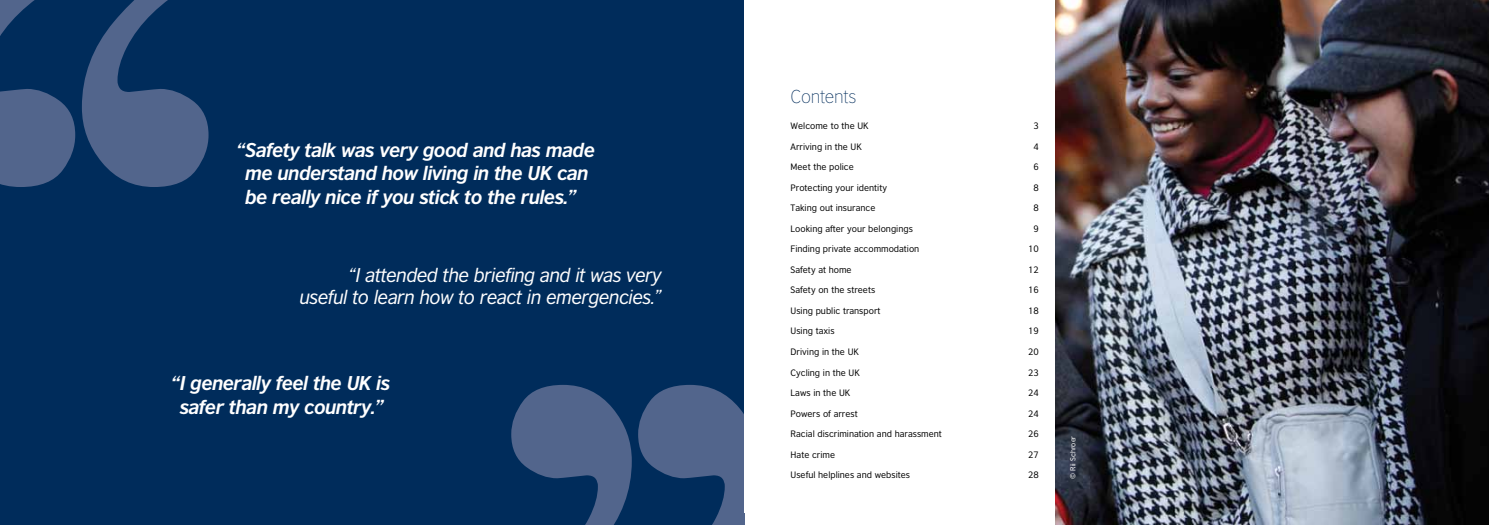
<style>
.page{position:relative;width:1489px;height:525px;background:#fff}
.page>*{position:absolute;margin:0;border:0;box-sizing:border-box;transform-origin:0 0}
.t1{font:italic 700 18.75px/23.8px "British Council Sans";letter-spacing:-.03em;color:#fff;text-align:center}
.t2{font:italic 18.75px/21.2px "British Council Sans";letter-spacing:-.03em;color:#fff;text-align:right}
.t3{font:200 17.5px "British Council Sans";letter-spacing:-.015em;color:#002c5b}
.t4{font:8.75px "British Council Sans";color:#000}
.t5{font:6.88px "British Council Sans";color:#fff}
</style>
<div class="page">
<div style="left:0;top:0;width:744px;height:524px;background:#002c5b"></div>
<svg style="left:0;top:0;width:208px;height:187px;fill:#4f638a"></svg>
<svg style="left:511px;top:385px;width:233px;height:139px;fill:#52658c"></svg>
<img style="left:1055px;top:0;width:433px;height:524px">
<div style="left:724px;top:513px;width:20px;height:11px;background:#52658c"></div>
<div style="left:0;top:0;width:10px;height:12px;background:#52658c"></div>
<h1 class="t1" style="left:237px;top:137px;width:359px">“Safety talk was very good and has made me understand how living in the UK can be really nice if you stick to the rules.”</h1>
<h1 class="t2" style="left:299px;top:264px;width:363px">“I attended the briefing and it was very useful to learn how to react in emergencies.”</h1>
<h1 class="t1" style="left:172px;top:371px;width:220px">“I generally feel the UK is safer than my country.”</h1>
<h2 class="t3" style="left:790px;top:86px;width:67px">Contents</h2>
<p class="t4" style="left:790px;top:121px;width:80px">Welcome to the UK</p>
<p class="t4" style="left:1033px;top:121px;width:7px">3</p>
<p class="t4" style="left:790px;top:141px;width:73px">Arriving in the UK</p>
<p class="t4" style="left:1033px;top:141px;width:7px">4</p>
<p class="t4" style="left:790px;top:162px;width:65px">Meet the police</p>
<p class="t4" style="left:1033px;top:162px;width:7px">6</p>
<p class="t4" style="left:790px;top:182px;width:98px">Protecting your identity</p>
<p class="t4" style="left:1033px;top:182px;width:7px">8</p>
<p class="t4" style="left:790px;top:203px;width:86px">Taking out insurance</p>
<p class="t4" style="left:1033px;top:203px;width:7px">8</p>
<p class="t4" style="left:790px;top:223px;width:124px">Looking after your belongings</p>
<p class="t4" style="left:1033px;top:223px;width:7px">9</p>
<p class="t4" style="left:790px;top:244px;width:130px">Finding private accommodation</p>
<p class="t4" style="left:1027px;top:244px;width:12px">10</p>
<p class="t4" style="left:790px;top:264px;width:63px">Safety at home</p>
<p class="t4" style="left:1027px;top:264px;width:12px">12</p>
<p class="t4" style="left:790px;top:285px;width:86px">Safety on the streets</p>
<p class="t4" style="left:1027px;top:285px;width:12px">16</p>
<p class="t4" style="left:790px;top:305px;width:91px">Using public transport</p>
<p class="t4" style="left:1027px;top:305px;width:12px">18</p>
<p class="t4" style="left:790px;top:326px;width:45px">Using taxis</p>
<p class="t4" style="left:1027px;top:326px;width:12px">19</p>
<p class="t4" style="left:790px;top:346px;width:70px">Driving in the UK</p>
<p class="t4" style="left:1027px;top:346px;width:12px">20</p>
<p class="t4" style="left:790px;top:367px;width:71px">Cycling in the UK</p>
<p class="t4" style="left:1027px;top:367px;width:12px">23</p>
<p class="t4" style="left:790px;top:387px;width:61px">Laws in the UK</p>
<p class="t4" style="left:1027px;top:387px;width:12px">24</p>
<p class="t4" style="left:790px;top:408px;width:69px">Powers of arrest</p>
<p class="t4" style="left:1027px;top:408px;width:12px">24</p>
<p class="t4" style="left:790px;top:428px;width:153px">Racial discrimination and harassment</p>
<p class="t4" style="left:1027px;top:428px;width:12px">26</p>
<p class="t4" style="left:790px;top:449px;width:46px">Hate crime</p>
<p class="t4" style="left:1027px;top:449px;width:12px">27</p>
<p class="t4" style="left:790px;top:469px;width:121px">Useful helplines and websites</p>
<p class="t4" style="left:1027px;top:469px;width:12px">28</p>
<p class="t5" style="left:1068px;top:478px;width:45px;rotate:-90deg">© Rii Schroer</p>
</div>
